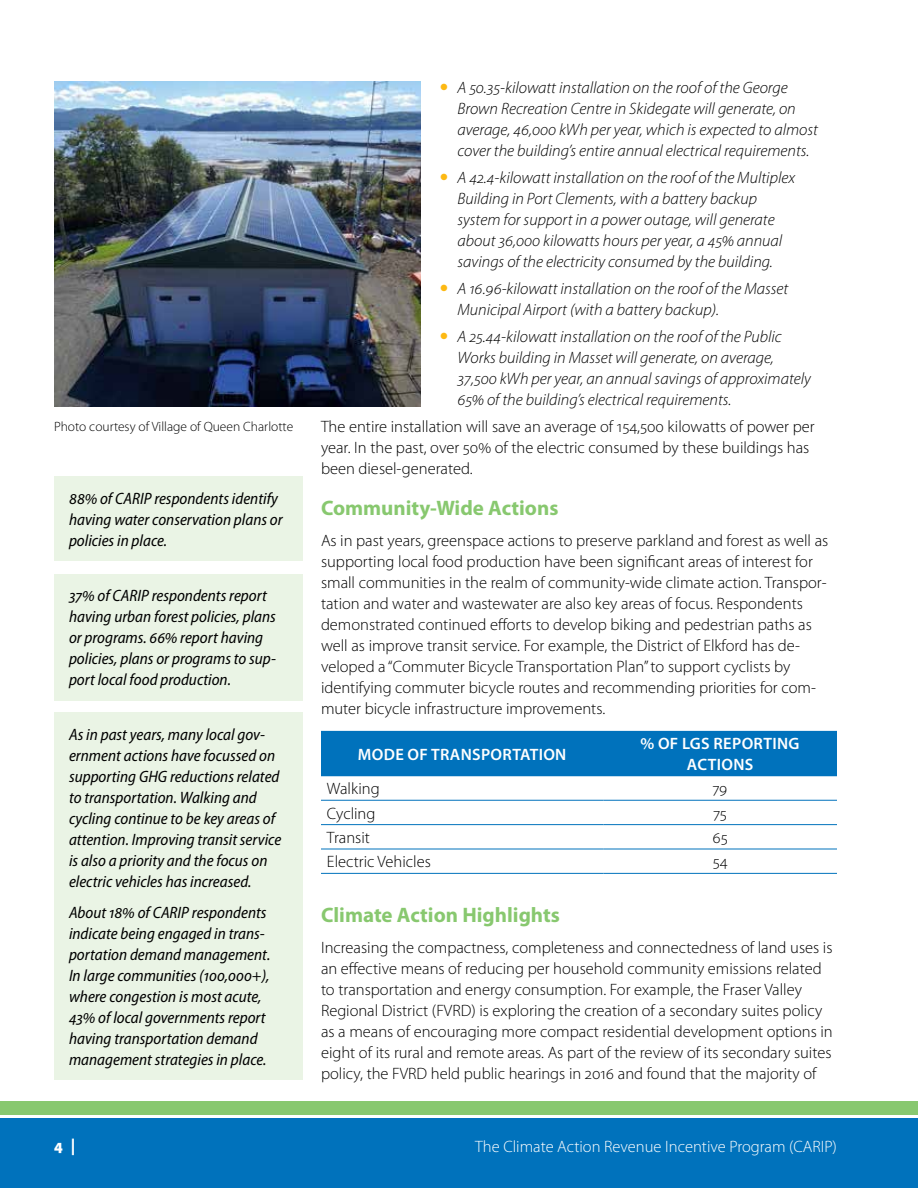
<style>
.page{position:relative;width:918px;height:1188px;background:#fff}
.page>*{position:absolute;margin:0;border:0;box-sizing:border-box;transform-origin:0 0}
.t1{font:700 21px "Myriad Pro";color:#88c86f}
.t2{font:300 16.5px/21px "Myriad Pro";color:#000}
.t3{font:italic 300 16.5px/21px "Myriad Pro";color:#000}
.t4{font:italic semi-condensed 16.5px/21px "Myriad Pro";color:#000}
.t5{font:300 16.5px "Myriad Pro";color:#fff}
.t6{font:600 16.5px/21px "Myriad Pro";letter-spacing:.02em;color:#fff;text-align:center}
.t7{font:900 semi-condensed 16.5px "Myriad Pro";color:#fff}
.t8{font:300 13.5px "Myriad Pro";color:#000}
</style>
<div class="page">
<div style="left:0;top:1118px;width:918px;height:70px;background:#0072bc"></div>
<div style="left:0;top:1102px;width:918px;height:13px;background:#88c86f"></div>
<div style="left:321px;top:731px;width:516px;height:45px;background:#0072bc"></div>
<hr style="left:321px;top:800px;width:282px;height:1px;background:#0072bc">
<hr style="left:603px;top:800px;width:234px;height:1px;background:#0072bc">
<hr style="left:321px;top:824px;width:282px;height:1px;background:#0072bc">
<hr style="left:603px;top:824px;width:234px;height:1px;background:#0072bc">
<hr style="left:321px;top:849px;width:282px;height:1px;background:#0072bc">
<hr style="left:603px;top:849px;width:234px;height:1px;background:#0072bc">
<hr style="left:321px;top:873px;width:282px;height:1px;background:#0072bc">
<hr style="left:603px;top:873px;width:234px;height:1px;background:#0072bc">
<div style="left:54px;top:574px;width:249px;height:126px;background:#eaf4e5"></div>
<div style="left:54px;top:476px;width:249px;height:85px;background:#eaf4e5"></div>
<div style="left:54px;top:712px;width:249px;height:368px;background:#eaf4e5"></div>
<img style="left:54px;top:81px;width:367px;height:325px">
<p class="t8" style="left:54px;top:419px;width:241px">Photo courtesy of Village of Queen Charlotte</p>
<p class="t4" style="left:69px;top:488px;width:215px">88% of CARIP respondents identify having water conservation plans or policies in place.</p>
<p class="t4" style="left:69px;top:586px;width:209px">37% of CARIP respondents report having urban forest policies, plans or programs. 66% report having policies, plans or programs to sup&shy;port local food production.</p>
<p class="t4" style="left:69px;top:724px;width:214px">As in past years, many local gov&shy;ernment actions have focussed on supporting GHG reductions related to transportation. Walking and cycling continue to be key areas of attention. Improving transit service is also a priority and the focus on electric vehicles has increased.</p>
<p class="t4" style="left:69px;top:902px;width:203px">About 18% of CARIP respondents indicate being engaged in trans&shy;portation demand management.<br>In large communities (100,000+), where congestion is most acute,<br>43% of local governments report having transportation demand management strategies in place.</p>
<p class="t3" style="left:458px;top:78px;width:362px">A 50.35-kilowatt installation on the roof of the George Brown Recreation Centre in Skidegate will generate, on average, 46,000 kWh per year, which is expected to almost cover the building’s entire annual electrical requirements.</p>
<p class="t3" style="left:458px;top:168px;width:339px">A 42.4-kilowatt installation on the roof of the Multiplex Building in Port Clements, with a battery backup system for support in a power outage, will generate about 36,000 kilowatts hours per year, a 45% annual savings of the electricity consumed by the building.</p>
<p class="t3" style="left:458px;top:279px;width:332px">A 16.96-kilowatt installation on the roof of the Masset<br>Municipal Airport (with a battery backup).</p>
<p class="t3" style="left:458px;top:327px;width:355px">A 25.44-kilowatt installation on the roof of the Public Works building in Masset will generate, on average, 37,500 kWh per year, an annual savings of approximately 65% of the building’s electrical requirements.</p>
<p class="t2" style="left:321px;top:417px;width:495px">The entire installation will save an average of 154,500 kilowatts of power per year. In the past, over 50% of the electric consumed by these buildings has been diesel-generated.</p>
<p class="t1" style="left:321px;top:496px;width:239px">Community-Wide Actions</p>
<p class="t2" style="left:321px;top:531px;width:509px">As in past years, greenspace actions to preserve parkland and forest as well as supporting local food production have been significant areas of interest for small communities in the realm of community-wide climate action. Transpor&shy;tation and water and wastewater are also key areas of focus. Respondents demonstrated continued efforts to develop biking and pedestrian paths as well as improve transit service. For example, the District of Elkford has de&shy;veloped a “Commuter Bicycle Transportation Plan” to support cyclists by identifying commuter bicycle routes and recommending priorities for com&shy;muter bicycle infrastructure improvements.</p>
<p class="t6" style="left:358px;top:744px;width:210px">MODE OF TRANSPORTATION</p>
<p class="t6" style="left:641px;top:733px;width:160px">% OF LGS REPORTING<br>ACTIONS</p>
<p class="t2" style="left:327px;top:779px;width:54px">Walking</p>
<p class="t2" style="left:713px;top:779px;width:16px">79</p>
<p class="t2" style="left:327px;top:803px;width:50px">Cycling</p>
<p class="t2" style="left:713px;top:803px;width:15px">75</p>
<p class="t2" style="left:327px;top:827px;width:44px">Transit</p>
<p class="t2" style="left:712px;top:827px;width:17px">65</p>
<p class="t2" style="left:327px;top:852px;width:105px">Electric Vehicles</p>
<p class="t2" style="left:713px;top:852px;width:16px">54</p>
<p class="t1" style="left:321px;top:903px;width:240px">Climate Action Highlights</p>
<p class="t2" style="left:321px;top:938px;width:513px">Increasing the compactness, completeness and connectedness of land uses is an effective means of reducing per household community emissions related to transportation and energy consumption. For example, the Fraser Valley Regional District (FVRD) is exploring the creation of a secondary suites policy as a means of encouraging more compact residential development options in eight of its rural and remote areas. As part of the review of its secondary suites policy, the FVRD held public hearings in 2016 and found that the majority of</p>
<p class="t7" style="left:54px;top:1136px;width:23px">4 |</p>
<p class="t5" style="left:475px;top:1138px;width:363px">The Climate Action Revenue Incentive Program (CARIP)</p>
</div>
